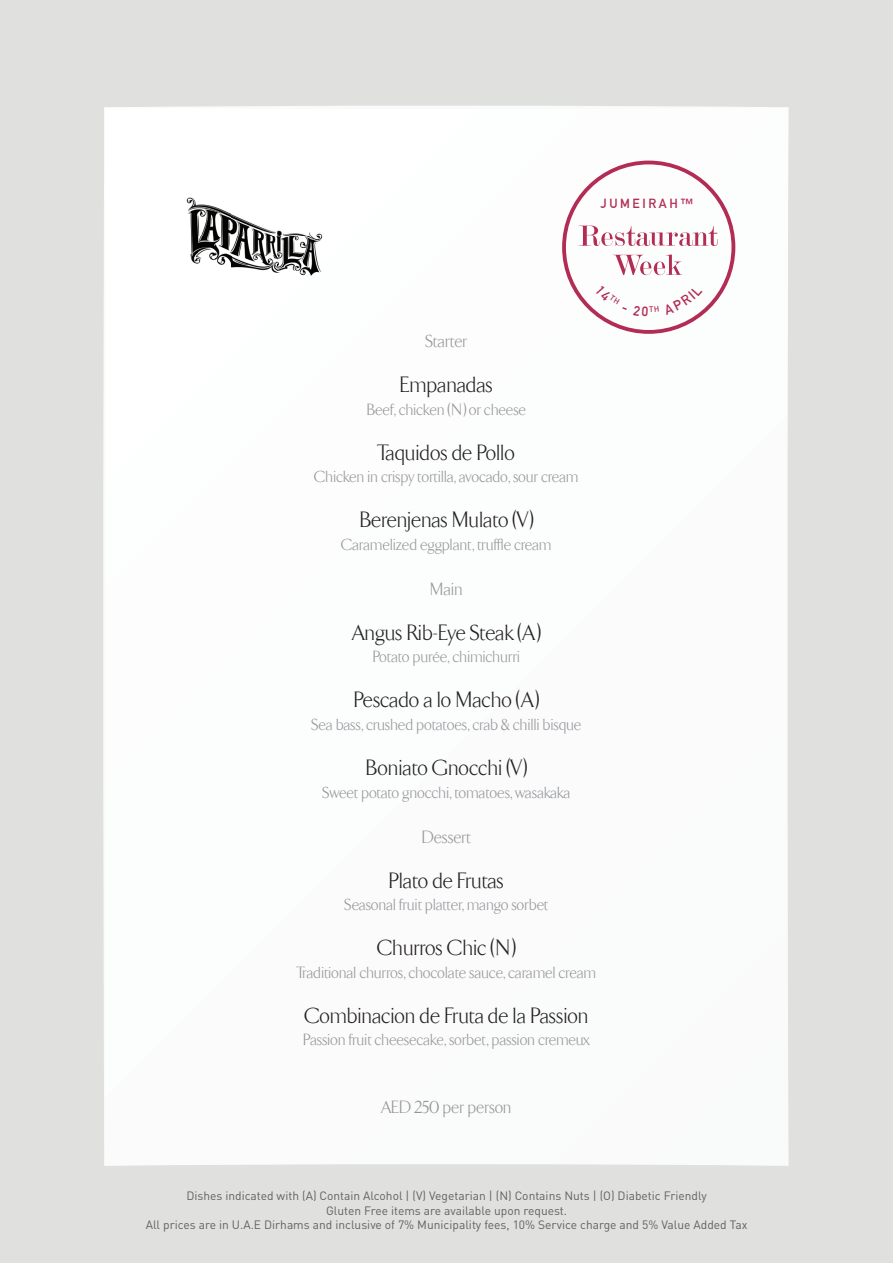
<style>
.page{position:relative;width:893px;height:1263px;background:#e0e0df}
.page>*{position:absolute;margin:0;border:0;box-sizing:border-box;transform-origin:0 0}
.t1{font:300 22.5px "TF Arrow";color:#231f20}
.t2{font:300 18px "TF Arrow";color:#939598}
.t3{font:300 16.5px "TF Arrow";color:#939598}
.t4{font:700 12.9px "DIN Alternate";letter-spacing:.2em;color:#b22c54}
.t5{font:12px/14.4px "DIN Pro";color:#5f6261;text-align:center}
</style>
<div class="page">
<div style="left:104px;top:107px;width:685px;height:1059px;background:#fcfdfd"></div>
<img style="left:184px;top:194px;width:141px;height:84px">
<svg style="left:562px;top:161px;width:173px;height:173px;background:#f4e7eb"></svg>
<p class="t4" style="left:601px;top:193px;width:94px">JUMEIRAH™</p>
<p class="t2" style="left:425px;top:332px;width:44px">Starter</p>
<h1 class="t1" style="left:400px;top:374px;width:95px">Empanadas</h1>
<p class="t3" style="left:367px;top:401px;width:161px">Beef, chicken (N) or cheese</p>
<h1 class="t1" style="left:378px;top:441px;width:139px">Taquidos de Pollo</h1>
<p class="t3" style="left:314px;top:469px;width:266px">Chicken in crispy tortilla, avocado, sour cream</p>
<h1 class="t1" style="left:360px;top:509px;width:175px">Berenjenas Mulato (V)</h1>
<p class="t3" style="left:341px;top:536px;width:212px">Caramelized eggplant, truffle cream</p>
<p class="t2" style="left:430px;top:580px;width:34px">Main</p>
<h1 class="t1" style="left:352px;top:621px;width:190px">Angus Rib-Eye Steak (A)</h1>
<p class="t3" style="left:373px;top:649px;width:149px">Potato purée, chimichurri</p>
<h1 class="t1" style="left:354px;top:689px;width:187px">Pescado a lo Macho (A)</h1>
<p class="t3" style="left:311px;top:716px;width:272px">Sea bass, crushed potatoes, crab &amp; chilli bisque</p>
<h1 class="t1" style="left:366px;top:756px;width:163px">Boniato Gnocchi (V)</h1>
<p class="t3" style="left:322px;top:784px;width:249px">Sweet potato gnocchi, tomatoes, wasakaka</p>
<p class="t2" style="left:422px;top:827px;width:51px">Dessert</p>
<h1 class="t1" style="left:389px;top:869px;width:117px">Plato de Frutas</h1>
<p class="t3" style="left:344px;top:896px;width:205px">Seasonal fruit platter, mango sorbet</p>
<h1 class="t1" style="left:377px;top:936px;width:140px">Churros Chic (N)</h1>
<p class="t3" style="left:297px;top:964px;width:301px">Traditional churros, chocolate sauce, caramel cream</p>
<h1 class="t1" style="left:304px;top:1004px;width:286px">Combinacion de Fruta de la Passion</h1>
<p class="t3" style="left:303px;top:1031px;width:288px">Passion fruit cheesecake, sorbet, passion cremeux</p>
<p class="t2" style="left:381px;top:1097px;width:132px">AED 250 per person</p>
<p class="t5" style="left:146px;top:1188px;width:603px">Dishes indicated with (A) Contain Alcohol | (V) Vegetarian | (N) Contains Nuts | (O) Diabetic Friendly<br>Gluten Free items are available upon request.<br>All prices are in U.A.E Dirhams and inclusive of 7% Municipality fees, 10% Service charge and 5% Value Added Tax</p>
</div>
